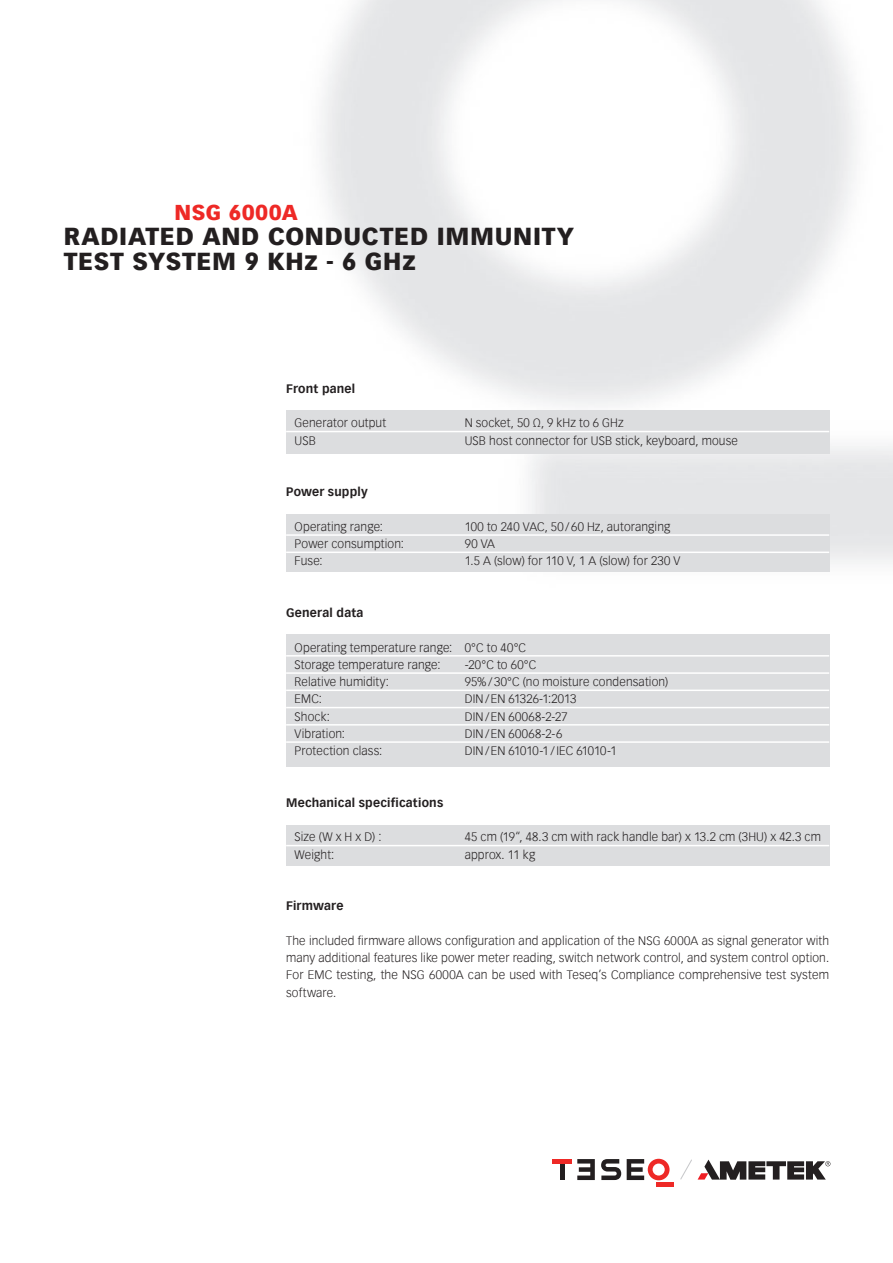
<style>
.page{position:relative;width:893px;height:1263px;background:#fff}
.page>*{position:absolute;margin:0;border:0;box-sizing:border-box;transform-origin:0 0}
.t1{font:900 24px/25.5px "Vectora Com";letter-spacing:.03em;color:#231f20}
.t2{font:900 21px "Vectora Com";letter-spacing:.03em;color:#ee2926}
.t3{font:300 12px/17.2px "Vectora Com";letter-spacing:.01em;color:#231f20}
.t4{font:700 12px "Vectora Com";letter-spacing:.015em;color:#231f20}
</style>
<div class="page">
<svg style="left:680px;top:1159px;width:150px;height:21px"></svg>
<div style="left:656px;top:1182px;width:18px;height:5px;background:#ee2926"></div>
<svg style="left:627px;top:1159px;width:43px;height:21px"></svg>
<svg style="left:577px;top:1159px;width:18px;height:21px"></svg>
<div style="left:560px;top:1163px;width:5px;height:17px;background:#231f20"></div>
<hr style="left:553px;top:1159px;width:19px;height:4px;background:#ee2926">
<svg style="left:601px;top:1159px;width:20px;height:21px"></svg>
<div style="left:286px;top:634px;width:543px;height:133px;background:#dcdddf"></div>
<hr style="left:286px;top:655px;width:543px;height:1px;background:#fff">
<hr style="left:286px;top:672px;width:543px;height:2px;background:#fff">
<hr style="left:286px;top:689px;width:543px;height:2px;background:#fff">
<hr style="left:286px;top:707px;width:543px;height:1px;background:#fff">
<hr style="left:286px;top:724px;width:543px;height:1px;background:#fff">
<hr style="left:286px;top:741px;width:543px;height:2px;background:#fff">
<div style="left:286px;top:514px;width:543px;height:58px;background:#dcdddf"></div>
<hr style="left:286px;top:534px;width:543px;height:2px;background:#fff">
<hr style="left:286px;top:551px;width:543px;height:2px;background:#fff">
<div style="left:286px;top:825px;width:543px;height:40px;background:#dcdddf"></div>
<hr style="left:286px;top:845px;width:543px;height:1px;background:#fff">
<div style="left:286px;top:410px;width:543px;height:44px;background:#dcdddf"></div>
<hr style="left:286px;top:431px;width:543px;height:1px;background:#fff">
<h2 class="t2" style="left:174px;top:200px;width:125px">NSG 6000A</h2>
<h1 class="t1" style="left:64px;top:223px;width:512px">RADIATED AND CONDUCTED IMMUNITY<br>TEST SYSTEM 9 KHz - 6 GHz</h1>
<p class="t4" style="left:286px;top:381px;width:71px">Front panel</p>
<p class="t3" style="left:295px;top:414px;width:93px">Generator output</p>
<p class="t3" style="left:465px;top:414px;width:160px">N socket, 50 Ω, 9 kHz to 6 GHz</p>
<p class="t3" style="left:295px;top:432px;width:23px">USB</p>
<p class="t3" style="left:465px;top:432px;width:275px">USB host connector for USB stick, keyboard, mouse</p>
<p class="t4" style="left:286px;top:485px;width:83px">Power supply</p>
<p class="t3" style="left:295px;top:518px;width:90px">Operating range:</p>
<p class="t3" style="left:465px;top:518px;width:207px">100 to 240 VAC, 50/60 Hz, autoranging</p>
<p class="t3" style="left:295px;top:535px;width:111px">Power consumption:</p>
<p class="t3" style="left:465px;top:535px;width:32px">90 VA</p>
<p class="t3" style="left:295px;top:552px;width:30px">Fuse:</p>
<p class="t3" style="left:465px;top:552px;width:217px">1.5 A (slow) for 110 V, 1 A (slow) for 230 V</p>
<p class="t4" style="left:286px;top:605px;width:79px">General data</p>
<p class="t3" style="left:295px;top:639px;width:233px">Operating temperature range: 0°C to 40°C<br>Storage temperature range:</p>
<p class="t3" style="left:465px;top:656px;width:73px">-20°C to 60°C</p>
<p class="t3" style="left:295px;top:673px;width:96px">Relative humidity:</p>
<p class="t3" style="left:465px;top:673px;width:205px">95%/30°C (no moisture condensation)</p>
<p class="t3" style="left:295px;top:690px;width:29px">EMC:</p>
<p class="t3" style="left:465px;top:690px;width:113px">DIN/EN 61326-1:2013</p>
<p class="t3" style="left:295px;top:708px;width:37px">Shock:</p>
<p class="t3" style="left:465px;top:708px;width:105px">DIN/EN 60068-2-27</p>
<p class="t3" style="left:295px;top:725px;width:52px">Vibration:</p>
<p class="t3" style="left:465px;top:725px;width:99px">DIN/EN 60068-2-6</p>
<p class="t3" style="left:295px;top:742px;width:89px">Protection class:</p>
<p class="t3" style="left:465px;top:742px;width:153px">DIN/EN 61010-1/IEC 61010-1</p>
<p class="t4" style="left:286px;top:795px;width:159px">Mechanical specifications</p>
<p class="t3" style="left:295px;top:828px;width:88px">Size (W x H x D) :</p>
<p class="t3" style="left:465px;top:828px;width:358px">45 cm (19“, 48.3 cm with rack handle bar) x 13.2 cm (3HU) x 42.3 cm</p>
<p class="t3" style="left:295px;top:846px;width:41px">Weight:</p>
<p class="t3" style="left:465px;top:846px;width:72px">approx. 11 kg</p>
<p class="t4" style="left:286px;top:899px;width:59px">Firmware</p>
<p class="t3" style="left:286px;top:932px;width:545px;text-align:justify">The included firmware allows configuration and application of the NSG 6000A as signal generator with many additional features like power meter reading, switch network control, and system control option.<br>For EMC testing, the NSG 6000A can be used with Teseq’s Compliance comprehensive test system software.</p>
</div>
